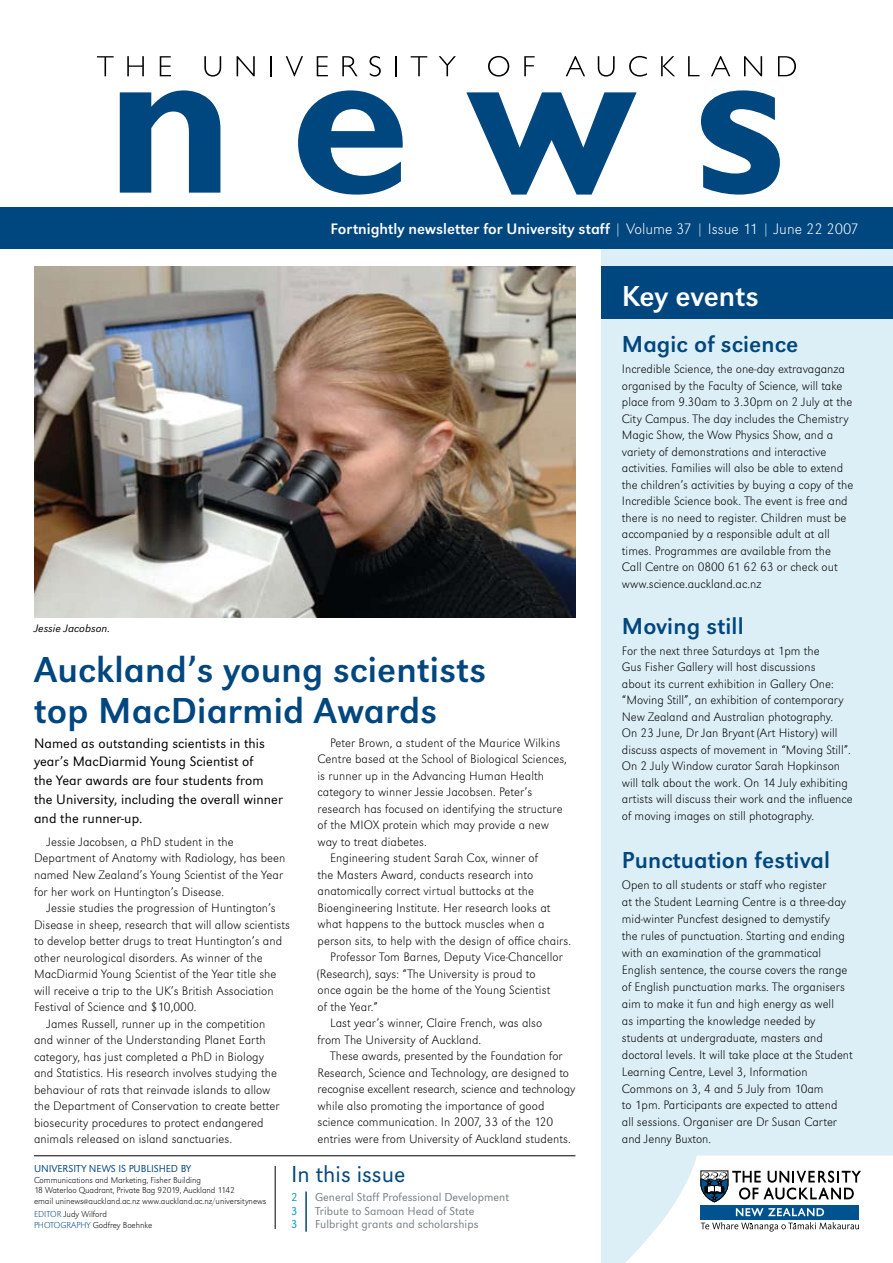
<style>
.page{position:relative;width:893px;height:1263px;background:#fff}
.page>*{position:absolute;margin:0;border:0;box-sizing:border-box;transform-origin:0 0}
.t1{font:37.5px/40.5px "Grot Macron Reg";letter-spacing:.005em;color:#00467f}
.t2{font:30px "Grot Macron Reg";letter-spacing:-.01em;color:#fff}
.t3{font:24px "Grot Macron Reg";letter-spacing:.005em;color:#00467f}
.t4{font:300 24px "Grot Macron";color:#00467f}
.t5{font:15.75px "Grot Macron Reg";color:#fff}
.t6{font:300 14.25px/18.8px "Grot Macron";letter-spacing:.005em;color:#000}
.t7{font:12.75px/16.5px "Grot Macron Extra Lt";color:#000}
.t8{font:300 12px "Grot Macron";color:#767f83}
.t9{font:300 12px "Grot Macron";color:#009ac8}
.t10{font:11.25px "Grot Macron Light Ita";letter-spacing:.005em;color:#000}
.t11{font:300 10.5px "Grot Macron";letter-spacing:-.005em;color:#00467f}
.t12{font:9px/10.5px "Grot Macron Extra Lt";letter-spacing:-.005em;color:#000}
.s1{font-family:"Grot Macron Extra Lt"}
.s2{font-size:7.5px}
.s3{color:#00467f}
</style>
<div class="page">
<img style="left:34px;top:266px;width:541px;height:352px">
<div style="left:601px;top:249px;width:292px;height:1014px;background:#ddeff6"></div>
<div style="left:601px;top:266px;width:292px;height:53px;background:#00467f"></div>
<hr style="left:34px;top:1155px;width:541px;height:1px;background:#000">
<hr style="left:305px;top:1191px;width:2px;height:41px;background:#00467f">
<hr style="left:275px;top:1166px;width:1px;height:63px;background:#000">
<svg style="left:701px;top:1171px;width:160px;height:31px"></svg>
<div style="left:701px;top:1205px;width:158px;height:14px;background:#00538e"></div>
<svg style="left:701px;top:1222px;width:158px;height:9px"></svg>
<svg style="left:736px;top:1208px;width:88px;height:8px"></svg>
<svg style="left:120px;top:90px;width:100px;height:103px"></svg>
<svg style="left:298px;top:90px;width:105px;height:105px"></svg>
<svg style="left:466px;top:92px;width:171px;height:103px"></svg>
<svg style="left:701px;top:90px;width:79px;height:105px"></svg>
<svg style="left:97px;top:56px;width:17px;height:20px"></svg>
<svg style="left:127px;top:56px;width:17px;height:20px"></svg>
<svg style="left:160px;top:56px;width:11px;height:20px"></svg>
<svg style="left:204px;top:56px;width:17px;height:21px"></svg>
<svg style="left:237px;top:56px;width:18px;height:20px"></svg>
<svg style="left:271px;top:56px;width:1px;height:20px"></svg>
<svg style="left:286px;top:56px;width:17px;height:21px"></svg>
<svg style="left:317px;top:56px;width:11px;height:20px"></svg>
<svg style="left:342px;top:56px;width:16px;height:20px"></svg>
<svg style="left:369px;top:56px;width:12px;height:21px"></svg>
<hr style="left:395px;top:56px;width:2px;height:20px;background:#000">
<svg style="left:411px;top:56px;width:16px;height:20px"></svg>
<svg style="left:439px;top:56px;width:17px;height:20px"></svg>
<svg style="left:488px;top:56px;width:21px;height:21px"></svg>
<svg style="left:524px;top:56px;width:11px;height:20px"></svg>
<svg style="left:566px;top:56px;width:19px;height:20px"></svg>
<svg style="left:598px;top:56px;width:17px;height:21px"></svg>
<svg style="left:629px;top:56px;width:18px;height:21px"></svg>
<svg style="left:661px;top:56px;width:14px;height:20px"></svg>
<svg style="left:688px;top:56px;width:12px;height:20px"></svg>
<svg style="left:711px;top:56px;width:19px;height:20px"></svg>
<svg style="left:744px;top:56px;width:18px;height:20px"></svg>
<svg style="left:778px;top:56px;width:18px;height:20px"></svg>
<div style="left:0;top:208px;width:893px;height:41px;background:#00467f"></div>
<p class="t5" style="left:330px;top:219px;width:530px">Fortnightly newsletter for University staff <span class="s1">| Volume 37 | Issue 11 | June 22 2007</span></p>
<p class="t10" style="left:34px;top:621px;width:77px">Jessie Jacobson.</p>
<h1 class="t1" style="left:34px;top:650px;width:453px">Auckland’s young scientists top MacDiarmid Awards</h1>
<p class="t6" style="left:34px;top:734px;width:251px">N amed as outstanding scientists in this year’s MacDiarmid Young Scientist of<br>the Year awards are four students from the University, including the overall winner and the runner-up.</p>
<p class="t7" style="left:34px;top:834px;width:253px;text-indent:13px">Jessie Jacobsen, a PhD student in the Department of Anatomy with Radiology, has been named New Zealand’s Young Scientist of the Year for her work on H untington’s Disease.</p>
<p class="t7" style="left:47px;top:900px;width:231px">Jessie studies the progression of H untington’s</p>
<p class="t7" style="left:34px;top:916px;width:258px">Disease in sheep, research that will allow scientists</p>
<p class="t7" style="left:34px;top:933px;width:250px">to develop better drugs to treat H untington’s and</p>
<p class="t7" style="left:34px;top:949px;width:230px">other neurological disorders. As winner of the</p>
<p class="t7" style="left:34px;top:966px;width:244px">MacDiarmid Young Scientist of the Year title she</p>
<p class="t7" style="left:34px;top:982px;width:241px">will receive a trip to the UK’s British Association</p>
<p class="t7" style="left:34px;top:999px;width:164px">Festival of Science and $10,000.</p>
<p class="t7" style="left:47px;top:1015px;width:220px">James Russell, runner up in the competition</p>
<p class="t7" style="left:34px;top:1032px;width:233px">and winner of the Understanding Planet Earth</p>
<p class="t7" style="left:34px;top:1048px;width:232px">category, has just completed a PhD in Biology</p>
<p class="t7" style="left:34px;top:1065px;width:244px">and Statistics. H is research involves studying the</p>
<p class="t7" style="left:34px;top:1081px;width:238px">behaviour of rats that reinvade islands to allow</p>
<p class="t7" style="left:34px;top:1098px;width:247px">the Department of Conservation to create better</p>
<p class="t7" style="left:34px;top:1114px;width:231px">biosecurity procedures to protect endangered</p>
<p class="t7" style="left:34px;top:1131px;width:200px">animals released on island sanctuaries.</p>
<p class="t7" style="left:330px;top:734px;width:232px">Peter Brown, a student of the Maurice Wilkins</p>
<p class="t7" style="left:317px;top:751px;width:251px">Centre based at the School of Biological Sciences,</p>
<p class="t7" style="left:317px;top:767px;width:228px">is runner up in the Advancing H uman Health</p>
<p class="t7" style="left:317px;top:784px;width:216px">category to winner Jessie Jacobsen. Peter’s</p>
<p class="t7" style="left:317px;top:800px;width:247px">research has focused on identifying the structure</p>
<p class="t7" style="left:317px;top:817px;width:233px">of the MIOX protein which may provide a new</p>
<p class="t7" style="left:317px;top:833px;width:111px">way to treat diabetes.</p>
<p class="t7" style="left:330px;top:850px;width:209px">Engineering student Sarah Cox, winner of</p>
<p class="t7" style="left:317px;top:866px;width:217px">the Masters Award, conducts research into</p>
<p class="t7" style="left:317px;top:883px;width:218px">anatomically correct virtual buttocks at the</p>
<p class="t7" style="left:317px;top:899px;width:235px">Bioengineering I nstitute. H er research looks at</p>
<p class="t7" style="left:317px;top:916px;width:229px">what happens to the buttock muscles when a</p>
<p class="t7" style="left:317px;top:932px;width:255px">person sits, to help with the design of office chairs.</p>
<p class="t7" style="left:330px;top:949px;width:234px">Professor Tom Barnes, Deputy Vice-Chancellor</p>
<p class="t7" style="left:317px;top:965px;width:220px">(Research), says: “The University is proud to</p>
<p class="t7" style="left:317px;top:982px;width:234px">once again be the home of the Young Scientist</p>
<p class="t7" style="left:317px;top:998px;width:62px">of the Year.”</p>
<p class="t7" style="left:330px;top:1015px;width:214px">Last year’s winner, Claire French, was also</p>
<p class="t7" style="left:317px;top:1031px;width:165px">from The University of Auckland.</p>
<p class="t7" style="left:330px;top:1048px;width:234px">These awards, presented by the Foundation for</p>
<p class="t7" style="left:317px;top:1064px;width:253px">Research, Science and Technology, are designed to</p>
<p class="t7" style="left:317px;top:1081px;width:260px">recognise excellent research, science and technology</p>
<p class="t7" style="left:317px;top:1097px;width:228px">while also promoting the importance of good</p>
<p class="t7" style="left:317px;top:1114px;width:237px">science communication. I n 2007, 33 of the 120</p>
<p class="t7" style="left:317px;top:1130px;width:255px">entries were from University of Auckland students.</p>
<p class="t11" style="left:34px;top:1163px;width:159px">University news is pu blish ed by</p>
<p class="t12" style="left:34px;top:1175px;width:234px">Communications and Marketing, Fisher Building<br>18 Waterloo Quadrant, Private Bag 92019, Auckland 1142<br>email uninews<span class="s2">@</span>auckland.ac.nz www.auckland.ac.nz/universitynews</p>
<p class="t12" style="left:34px;top:1209px;width:120px"><span class="s3">Editor</span> Judy Wilford<br><span class="s3">Photography</span> Godfrey Boehnke</p>
<h3 class="t4" style="left:291px;top:1160px;width:116px">In this issue</h3>
<p class="t9" style="left:291px;top:1190px;width:8px">2</p>
<p class="t8" style="left:315px;top:1190px;width:195px">General Staff Professional Development</p>
<p class="t9" style="left:291px;top:1204px;width:8px">3</p>
<p class="t8" style="left:315px;top:1204px;width:161px">Tribute to Samoan Head of State</p>
<p class="t9" style="left:291px;top:1217px;width:8px">3</p>
<p class="t8" style="left:315px;top:1217px;width:165px">Fulbright grants and scholarships</p>
<h2 class="t2" style="left:622px;top:278px;width:138px">Key events</h2>
<h3 class="t3" style="left:622px;top:330px;width:178px">Magic of science</h3>
<p class="t7" style="left:622px;top:361px;width:233px">I ncredible Science, the one-day extravaganza organised by the Faculty of Science, will take place from 9.30am to 3.30pm on 2 July at the City Campus. The day includes the Chemistry Magic Show, the Wow Physics Show, and a variety of demonstrations and interactive activities. Families will also be able to extend the children’s activities by buying a copy of the I ncredible Science book. The event is free and there is no need to register. Children must be accompanied by a responsible adult at all times. Programmes are available from the Call Centre on 0800 61 62 63 or check out www.science.auckland.ac.nz</p>
<h3 class="t3" style="left:622px;top:612px;width:123px">Moving still</h3>
<p class="t7" style="left:622px;top:642px;width:232px">For the next three Saturdays at 1pm the<br>Gus Fisher Gallery will host discussions<br>about its current exhibition in Gallery One: “Moving Still”, an exhibition of contemporary New Zealand and Australian photography.<br>On 23 June, Dr Jan Bryant (Art H istory) will discuss aspects of movement in “Moving Still”.<br>On 2 July Window curator Sarah Hopkinson will talk about the work. On 14 July exhibiting artists will discuss their work and the influence of moving images on still photography.</p>
<h3 class="t3" style="left:622px;top:846px;width:210px">Punctuation festival</h3>
<p class="t7" style="left:622px;top:876px;width:233px;line-height:17px">Open to all students or staff who register<br>at the Student Learning Centre is a three-day mid-winter Puncfest designed to demystify<br>the rules of punctuation. Starting and ending with an examination of the grammatical English sentence, the course covers the range of English punctuation marks. The organisers aim to make it fun and high energy as well<br>as imparting the knowledge needed by students at undergraduate, masters and doctoral levels. It will take place at the Student Learning Centre, Level 3, I nformation Commons on 3, 4 and 5 July from 10am<br>to 1pm. Participants are expected to attend<br>all sessions. Organiser are Dr Susan Carter and Jenny Buxton.</p>
</div>
